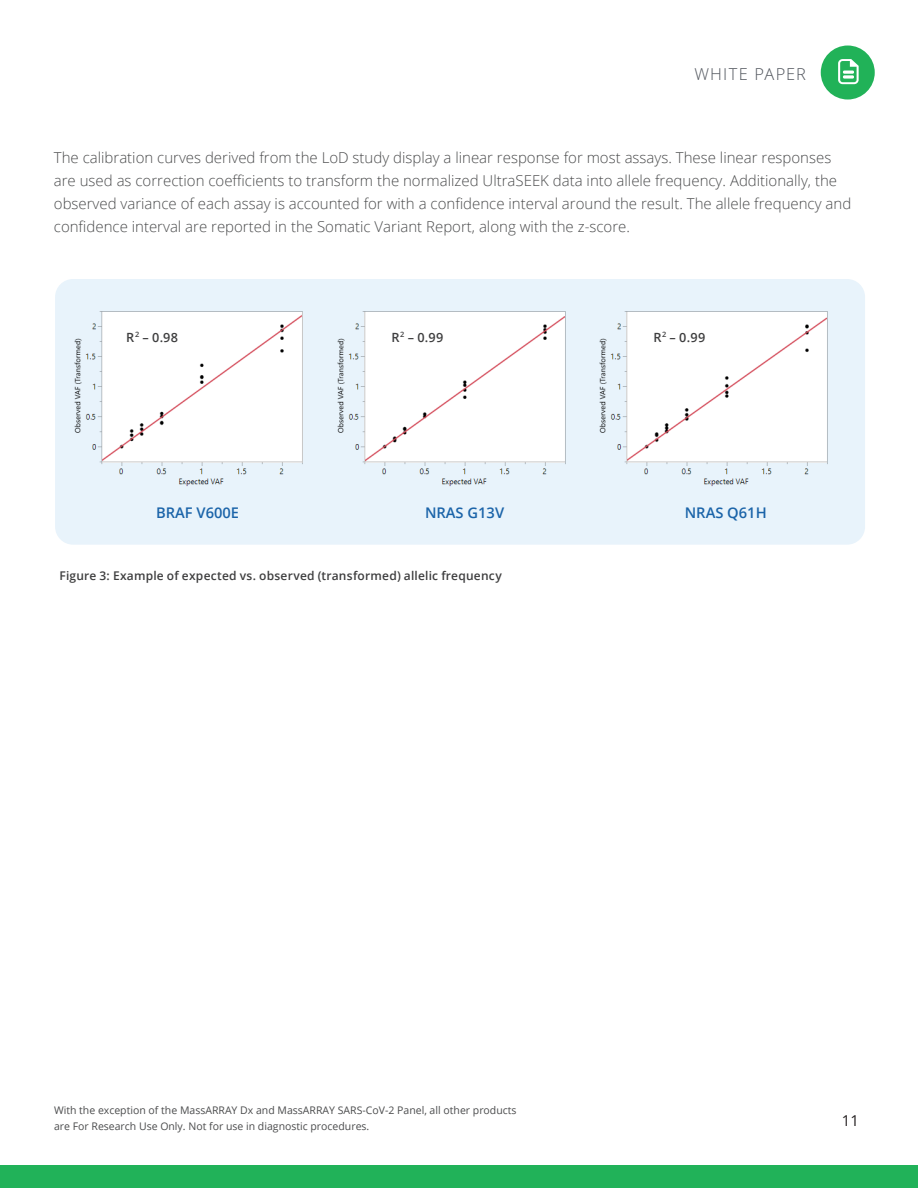
<style>
.page{position:relative;width:918px;height:1188px;background:#fff}
.page>*{position:absolute;margin:0;border:0;box-sizing:border-box;transform-origin:0 0}
.Heading_1{font:300 16.5px "Open Sans";letter-spacing:.07em;color:#51555d}
.t1{font:300 15px/23.2px "Open Sans";color:#4b4c4d}
.t2{font:15px "Open Sans";color:#231f20}
.t3{font:600 14.7px "Open Sans";color:#1b64a9}
.figure_body{font:600 12.75px "Open Sans";color:#3e3e3f}
.figure_body-2{font:600 12px "Open Sans";letter-spacing:.02em;color:#3e3e3f}
.t4{font:10.5px/16.5px "Open Sans";color:#4b4c4d}
</style>
<div class="page">
<div style="left:0;top:1165px;width:918px;height:23px;background:#21b259"></div>
<div style="left:821px;top:46px;width:54px;height:54px;background:#21b258;border-radius:50%"></div>
<svg style="left:838px;top:59px;width:21px;height:25px"></svg>
<div style="left:55px;top:279px;width:810px;height:266px;background:#e8f3fb;border-radius:18px"></div>
<img style="left:74px;top:311px;width:229px;height:175px">
<img style="left:337px;top:311px;width:229px;height:175px">
<img style="left:599px;top:311px;width:229px;height:175px">
<p class="Heading_1" style="left:694px;top:63px;width:113px">WHITE PAPER</p>
<p class="t1" style="left:54px;top:145px;width:799px">The calibration curves derived from the LoD study display a linear response for most assays. These linear responses are used as correction coefficients to transform the normalized UltraSEEK data into allele frequency. Additionally, the observed variance of each assay is accounted for with a confidence interval around the result. The allele frequency and confidence interval are reported in the Somatic Variant Report, along with the z-score.</p>
<p class="figure_body" style="left:126px;top:328px;width:53px">R<sup>2</sup> – 0.98</p>
<p class="figure_body" style="left:392px;top:328px;width:53px">R<sup>2</sup> – 0.99</p>
<p class="figure_body" style="left:653px;top:328px;width:53px">R<sup>2</sup> – 0.99</p>
<p class="t3" style="left:156px;top:503px;width:84px">BRAF V600E</p>
<p class="t3" style="left:425px;top:503px;width:81px">NRAS G13V</p>
<p class="t3" style="left:685px;top:503px;width:83px">NRAS Q61H</p>
<p class="figure_body-2" style="left:59px;top:567px;width:444px">Figure 3: Example of expected vs. observed (transformed) allelic frequency</p>
<p class="t4" style="left:54px;top:1102px;width:464px">With the exception of the MassARRAY Dx and MassARRAY SARS-CoV-2 Panel, all other products are For Research Use Only. Not for use in diagnostic procedures.</p>
<p class="t2" style="left:842px;top:1110px;width:19px">11</p>
</div>
